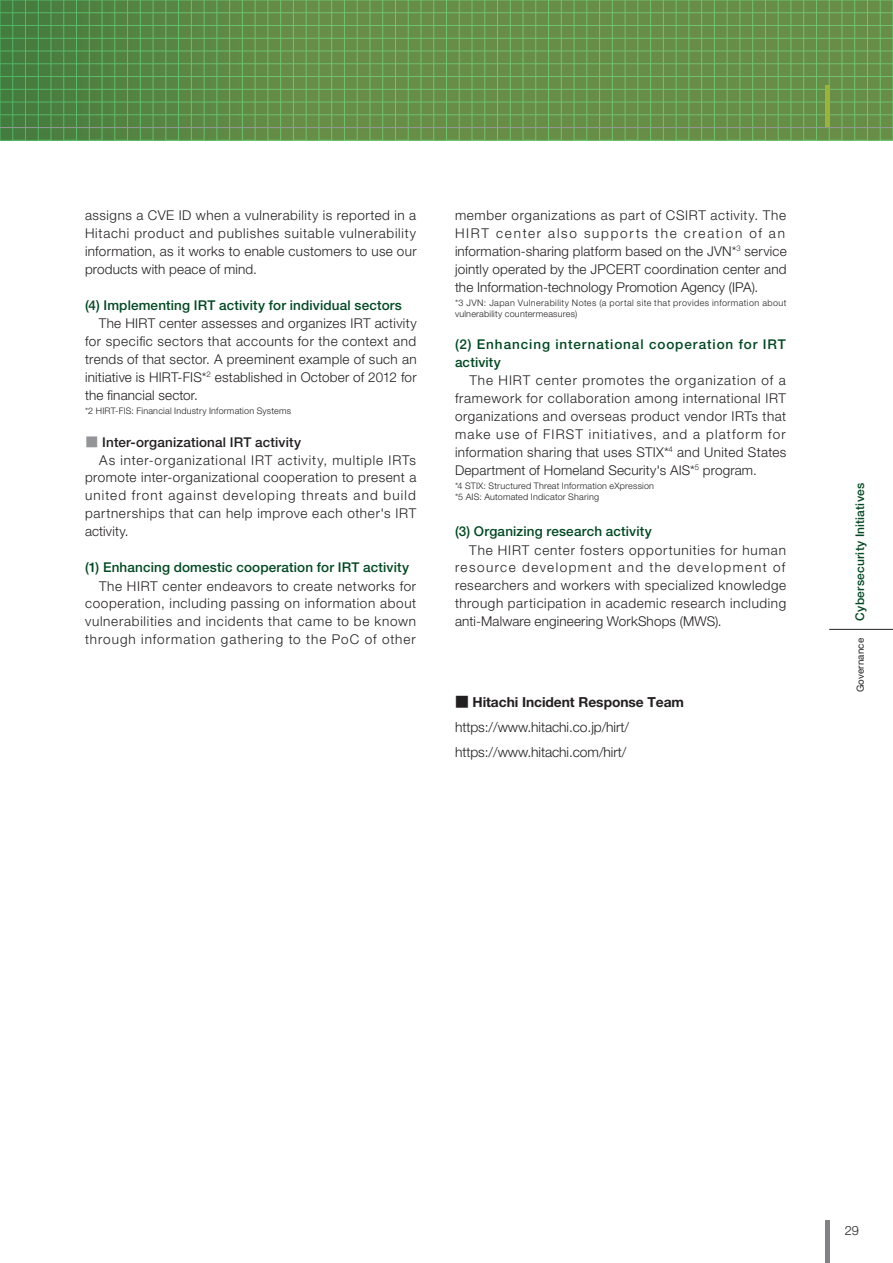
<style>
.page{position:relative;width:893px;height:1263px;background:#fff}
.page>*{position:absolute;margin:0;border:0;box-sizing:border-box;transform-origin:0 0}
.t1{font:300 13.8px/25.3px "Helvetica Neue LT Pro";letter-spacing:-.005em;color:#231f20}
.t2{font:300 13.5px/18px "Helvetica Neue LT Pro";letter-spacing:.025em;color:#231f20;text-align:justify}
.t3{font:500 13.5px "Helvetica Neue LT Pro";letter-spacing:.015em;color:#004922}
.t4{font:500 13.5px/18px "Helvetica Neue LT Pro";letter-spacing:.065em;color:#004922}
.t5{font:300 13.5px "Helvetica Neue LT Pro";letter-spacing:.065em;color:#231f20}
.t6{font:300 13.5px "Helvetica Neue LT Pro";letter-spacing:.05em;color:#231f20}
.t7{font:300 13.5px "Helvetica Neue LT Pro";letter-spacing:.085em;color:#231f20}
.t8{font:500 13.5px "Helvetica Neue LT Pro";letter-spacing:.01em;color:#231f20}
.t9{font:300 12.75px "Helvetica Neue LT Std";color:#231f20}
.t10{font:500 12px "Helvetica Neue LT Pro";letter-spacing:.015em;color:#004922}
.t11{font:9.75px "Helvetica Neue LT Pro";letter-spacing:.025em;color:#231f20}
.t12{font:300 9px/10.5px "Helvetica Neue LT Pro";letter-spacing:.025em;color:#231f20}
.t13{font:300 9px/10.5px "Helvetica Neue LT Pro";letter-spacing:.045em;color:#231f20}
.s1{font-family:"Koz Go Pr 6 N";font-weight:400;color:#939598}
.s2{font-family:"UD Shin Go Pro De";font-weight:700}
.s3{font-weight:700}
</style>
<div class="page">
<svg style="left:0;top:0;width:893px;height:141px;background:#62924b"></svg>
<hr style="left:825px;top:85px;width:4px;height:43px;background:#9bb33b">
<hr style="left:825px;top:1220px;width:4px;height:43px;background:#808285">
<hr style="left:0;top:127px;width:893px;height:1px;background:#939598">
<hr style="left:829px;top:629px;width:64px;height:1px;background:#231f20">
<p class="t2" style="left:85px;top:206px;width:333px">assigns a CVE ID when a vulnerability is reported in a Hitachi product and publishes suitable vulnerability information, as it works to enable customers to use our products with peace of mind.</p>
<p class="t3" style="left:85px;top:297px;width:318px">(4) Implementing IRT activity for individual sectors</p>
<p class="t2" style="left:85px;top:314px;width:333px;text-indent:14px">The HIRT center assesses and organizes IRT activity for specific sectors that accounts for the context and trends of that sector. A preeminent example of such an initiative is HIRT-FIS*<sup>2</sup> established in October of 2012 for the financial sector.</p>
<p class="t12" style="left:85px;top:405px;width:208px">*2 HIRT-FIS: Financial Industry Information Systems</p>
<p class="t8" style="left:85px;top:434px;width:218px"><span class="s1">■</span> Inter-organizational IRT activity</p>
<p class="t5" style="left:99px;top:452px;width:318px">As inter-organizational IRT activity, multiple IRTs</p>
<p class="t2" style="left:85px;top:468px;width:333px">promote inter-organizational cooperation to present a</p>
<p class="t7" style="left:85px;top:487px;width:332px">united front against developing threats and build</p>
<p class="t6" style="left:85px;top:505px;width:333px">partnerships that can help improve each other's IRT</p>
<p class="t2" style="left:85px;top:522px;width:45px">activity.</p>
<p class="t3" style="left:85px;top:560px;width:326px">(1) Enhancing domestic cooperation for IRT activity</p>
<p class="t2" style="left:85px;top:576px;width:333px;text-indent:14px">The HIRT center endeavors to create networks for cooperation, including passing on information about vulnerabilities and incidents that came to be known through information gathering to the PoC of other</p>
<p class="t2" style="left:455px;top:206px;width:333px">member organizations as part of CSIRT activity. The HIRT center also supports the creation of an information-sharing platform based on the JVN*<sup>3</sup> service jointly operated by the JPCERT coordination center and the Information-technology Promotion Agency (IPA).</p>
<p class="t13" style="left:455px;top:297px;width:333px">*3 JVN: Japan Vulnerability Notes (a portal site that provides information about vulnerability countermeasures)</p>
<p class="t4" style="left:455px;top:335px;width:332px">(2) Enhancing international cooperation for IRT activity</p>
<p class="t2" style="left:455px;top:371px;width:333px;text-indent:14px">The HIRT center promotes the organization of a framework for collaboration among international IRT organizations and overseas product vendor IRTs that make use of FIRST initiatives, and a platform for information sharing that uses STIX*<sup>4</sup> and United States Department of Homeland Security's AIS*<sup>5</sup> program.</p>
<p class="t12" style="left:455px;top:480px;width:201px">*4 STIX: Structured Threat Information eXpression *5 AIS: Automated Indicator Sharing</p>
<p class="t3" style="left:455px;top:524px;width:198px">(3) Organizing research activity</p>
<p class="t2" style="left:455px;top:540px;width:333px;text-indent:14px">The HIRT center fosters opportunities for human resource development and the development of researchers and workers with specialized knowledge through participation in academic research including anti-Malware engineering WorkShops (MWS).</p>
<p class="t1" style="left:455px;top:689px;width:231px"><span class="s2">■</span> <span class="s3">Hitachi Incident Response Team </span>https://www.hitachi.co.jp/hirt/ https://www.hitachi.com/hirt/</p>
<p class="t10" style="left:853px;top:621px;width:139px;rotate:-90deg">Cybersecurity Initiatives</p>
<p class="t11" style="left:854px;top:692px;width:56px;rotate:-90deg">Governance</p>
<p class="t9" style="left:845px;top:1223px;width:16px">29</p>
</div>
